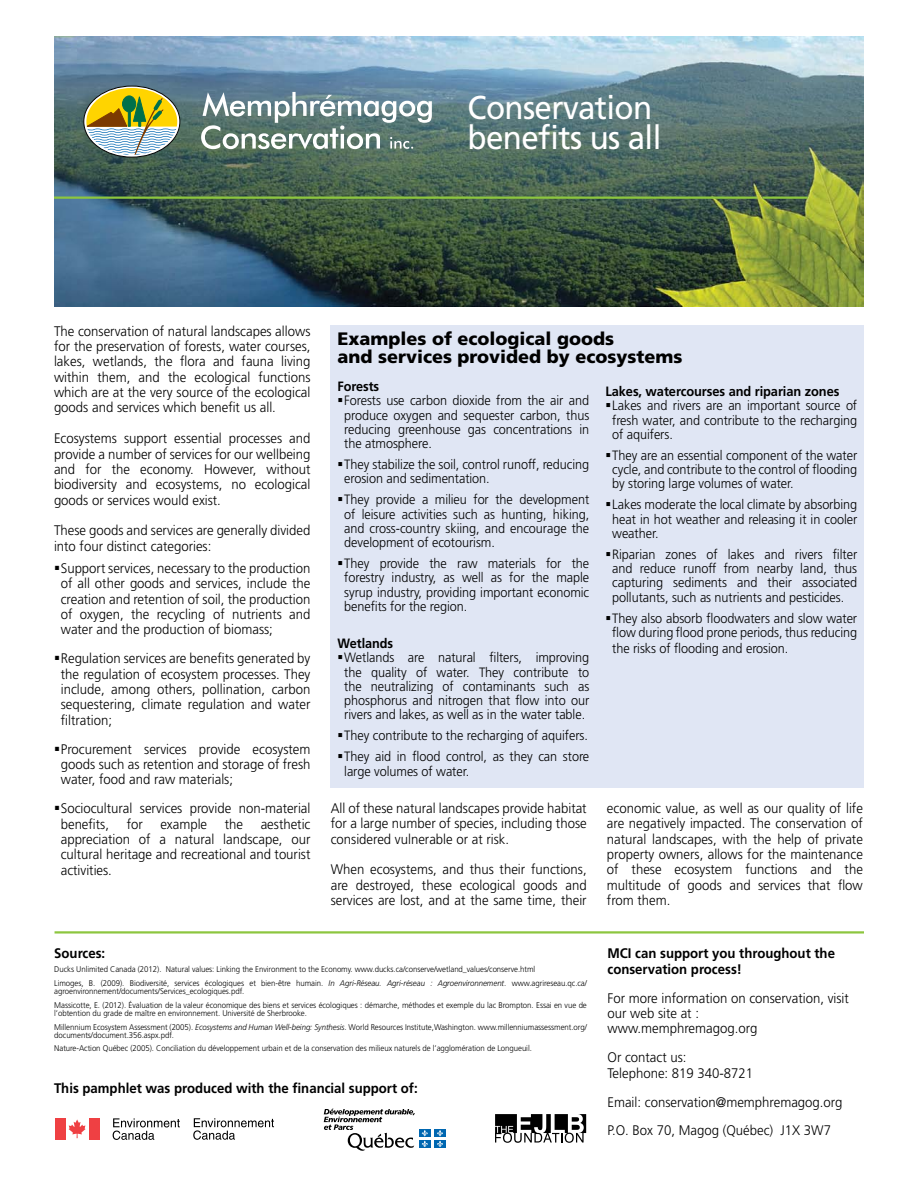
<style>
.page{position:relative;width:918px;height:1188px;background:#fff}
.page>*{position:absolute;margin:0;border:0;box-sizing:border-box;transform-origin:0 0}
.ti_titre{font:33px/30px "Frutiger LT Std";letter-spacing:-.02em;color:#fff;scale:.95 1}
.titre{font:900 18px/18px "Frutiger LT Std";color:#000}
.plain_texte{font:300 13.8px/15.3px "Frutiger LT Std";color:#000;text-align:justify;scale:.95 1}
.ti_titre-2{font:700 13.8px/15.3px "Frutiger LT Std";color:#000;scale:.95 1}
.t1{font:300 13.5px/14.2px "Frutiger LT Std";letter-spacing:-.005em;color:#000;text-align:justify;scale:.94 1}
.ti_titre-3{font:700 13.5px "Frutiger LT Std";letter-spacing:-.005em;color:#000;scale:.95 1}
.ti_titre-4{font:700 13.5px "Frutiger LT Std";letter-spacing:-.005em;color:#000;scale:.94 1}
.plain_texte-2{font:300 8.25px/8.2px "Frutiger LT Std";letter-spacing:-.005em;color:#000;scale:.95 1}
.s1{font-style:italic}
</style>
<div class="page">
<img style="left:54px;top:37px;width:810px;height:270px">
<hr style="left:54px;top:197px;width:703px;height:2px;background:#8dc63f">
<hr style="left:762px;top:197px;width:46px;height:2px;background:#8dc63f">
<div style="left:83px;top:86px;width:97px;height:72px;border:1px solid #000;border-radius:50%"></div>
<svg style="left:86px;top:88px;width:91px;height:67px"></svg>
<svg style="left:201px;top:92px;width:231px;height:57px"></svg>
<svg style="left:324px;top:1109px;width:91px;height:42px"></svg>
<div style="left:419px;top:1130px;width:12px;height:7px;background:#0067b1"></div>
<div style="left:434px;top:1130px;width:12px;height:7px;background:#0067b1"></div>
<div style="left:419px;top:1140px;width:12px;height:7px;background:#0067b1"></div>
<svg style="left:422px;top:1130px;width:6px;height:17px"></svg>
<div style="left:434px;top:1140px;width:12px;height:7px;background:#0067b1"></div>
<svg style="left:437px;top:1130px;width:6px;height:17px"></svg>
<svg style="left:495px;top:1114px;width:91px;height:29px"></svg>
<svg style="left:113px;top:1118px;width:67px;height:22px"></svg>
<svg style="left:193px;top:1118px;width:81px;height:22px"></svg>
<div style="left:55px;top:1118px;width:10px;height:22px;background:#ef4043"></div>
<div style="left:89px;top:1118px;width:10px;height:22px;background:#ef4043"></div>
<svg style="left:69px;top:1119px;width:17px;height:19px"></svg>
<div style="left:331px;top:325px;width:533px;height:462px;background:#e0e6f4"></div>
<hr style="left:55px;top:931px;width:809px;height:3px;background:#8dc63f">
<p class="ti_titre" style="left:468px;top:93px;width:206px">Conservation benefits us all</p>
<p class="plain_texte" style="left:54px;top:323px;width:272px">The conservation of natural landscapes allows for the preservation of forests, water courses, lakes, wetlands, the flora and fauna living within them, and the ecological functions which are at the very source of the ecological goods and services which benefit us all.</p>
<p class="plain_texte" style="left:54px;top:431px;width:272px">Ecosystems support essential processes and provide a number of services for our wellbeing and for the economy. However, without biodiversity and ecosystems, no ecological goods or services would exist.</p>
<p class="plain_texte" style="left:54px;top:523px;width:271px">These goods and services are generally divided into four distinct categories:</p>
<p class="plain_texte" style="left:61px;top:561px;width:264px">Support services, necessary to the production of all other goods and services, include the creation and retention of soil, the production of oxygen, the recycling of nutrients and water and the production of biomass;</p>
<p class="plain_texte" style="left:61px;top:651px;width:264px">Regulation services are benefits generated by the regulation of ecosystem processes. They include, among others, pollination, carbon sequestering, climate regulation and water filtration;</p>
<p class="plain_texte" style="left:61px;top:741px;width:264px">Procurement services provide ecosystem goods such as retention and storage of fresh water, food and raw materials;</p>
<p class="plain_texte" style="left:61px;top:801px;width:264px">Sociocultural services provide non-material benefits,</p>
<p class="plain_texte" style="left:127px;top:816px;width:18px">for</p>
<p class="plain_texte" style="left:160px;top:816px;width:51px">example</p>
<p class="plain_texte" style="left:225px;top:816px;width:21px">the</p>
<p class="plain_texte" style="left:61px;top:816px;width:264px;text-indent:200px">aesthetic appreciation of a natural landscape, our cultural heritage and recreational and tourist activities.</p>
<p class="titre" style="left:338px;top:330px;width:346px">Examples of ecological goods<br>and services provided by ecosystems</p>
<p class="ti_titre-4" style="left:338px;top:379px;width:46px">Forests</p>
<p class="t1" style="left:344px;top:394px;width:262px">Forests use carbon dioxide from the air and produce oxygen and sequester carbon, thus reducing greenhouse gas concentrations in the atmosphere.</p>
<p class="t1" style="left:344px;top:458px;width:262px">They stabilize the soil, control runoff, reducing erosion and sedimentation.</p>
<p class="t1" style="left:344px;top:493px;width:262px">They provide a milieu for the development of leisure activities such as hunting, hiking, and cross-country skiing, and encourage the development of ecotourism.</p>
<p class="t1" style="left:344px;top:557px;width:262px">They provide the raw materials for the forestry industry, as well as for the maple syrup industry, providing important economic benefits for the region.</p>
<p class="ti_titre-4" style="left:338px;top:635px;width:61px">Wetlands</p>
<p class="t1" style="left:344px;top:651px;width:262px">Wetlands are natural filters, improving the quality of water. They contribute to the neutralizing of contaminants such as phosphorus and nitrogen that flow into our rivers and lakes, as well as in the water table.</p>
<p class="t1" style="left:344px;top:729px;width:261px">They contribute to the recharging of aquifers.</p>
<p class="t1" style="left:344px;top:750px;width:262px">They aid in flood control, as they can store large volumes of water.</p>
<p class="ti_titre-3" style="left:605px;top:383px;width:248px">Lakes, watercourses and riparian zones</p>
<p class="t1" style="left:612px;top:399px;width:262px">Lakes and rivers are an important source of fresh water, and contribute to the recharging of aquifers.</p>
<p class="t1" style="left:612px;top:448px;width:262px">They are an essential component of the water cycle, and contribute to the control of flooding by storing large volumes of water.</p>
<p class="t1" style="left:612px;top:498px;width:262px">Lakes moderate the local climate by absorbing heat in hot weather and releasing it in cooler weather.</p>
<p class="t1" style="left:612px;top:547px;width:262px">Riparian zones of lakes and rivers filter and reduce runoff from nearby land, thus capturing sediments and their associated pollutants, such as nutrients and pesticides.</p>
<p class="t1" style="left:612px;top:611px;width:262px">They also absorb floodwaters and slow water flow during flood prone periods, thus reducing</p>
<p class="t1" style="left:612px;top:641px;width:189px">the risks of flooding and erosion.</p>
<p class="plain_texte" style="left:331px;top:801px;width:271px">All of these natural landscapes provide habitat for a large number of species, including those considered vulnerable or at risk.</p>
<p class="plain_texte" style="left:331px;top:862px;width:271px">When ecosystems, and thus their functions, are destroyed, these ecological goods and services are lost, and at the same time, their</p>
<p class="plain_texte" style="left:607px;top:801px;width:271px">economic value, as well as our quality of life are negatively impacted. The conservation of natural landscapes, with the help of private property owners, allows for the maintenance of these ecosystem functions and the multitude of goods and services that flow from them.</p>
<p class="ti_titre-2" style="left:54px;top:946px;width:55px">Sources:</p>
<p class="plain_texte-2" style="left:54px;top:965px;width:508px">Ducks Unlimited Canada (2012). Natural values: Linking the Environment to the Economy. www.ducks.ca/conserve/wetland_values/conserve.html</p>
<p class="plain_texte-2" style="left:54px;top:979px;width:562px">Limoges, B. (2009). Biodiversité, services écologiques et bien-être humain. <span class="s1">In Agri-Réseau. Agri-réseau : Agroenvironnement</span>. www.agrireseau.qc.ca/ agroenvironnement/documents/Services_ecologiques.pdf.</p>
<p class="plain_texte-2" style="left:54px;top:1001px;width:562px">Massicotte, E. (2012). Évaluation de la valeur économique des biens et services écologiques : démarche, méthodes et exemple du lac Brompton. Essai en vue de l’obtention du grade de maître en environnement. Université de Sherbrooke.</p>
<p class="plain_texte-2" style="left:54px;top:1023px;width:562px">Millennium Ecosystem Assessment (2005). <span class="s1">Ecosystems and Human Well-being: Synthesis</span>. World Resources Institute,Washington. www.millenniumassessment.org/ documents/document.356.aspx.pdf.</p>
<p class="plain_texte-2" style="left:54px;top:1045px;width:504px">Nature-Action Québec (2005). Conciliation du développement urbain et de la conservation des milieux naturels de l’agglomération de Longueuil.</p>
<p class="ti_titre-2" style="left:54px;top:1080px;width:384px">This pamphlet was produced with the financial support of:</p>
<p class="ti_titre-2" style="left:607px;top:946px;width:241px">MCI can support you throughout the conservation process!</p>
<p class="plain_texte" style="left:607px;top:990px;width:256px;text-align:left">For more information on conservation, visit our web site at : www.memphremagog.org</p>
<p class="plain_texte" style="left:607px;top:1050px;width:155px">Or contact us:<br>Telephone: 819 340-8721</p>
<p class="plain_texte" style="left:607px;top:1094px;width:249px">Email: conservation@memphremagog.org</p>
<p class="plain_texte" style="left:607px;top:1123px;width:237px">P.O. Box 70, Magog (Québec) J1X 3W7</p>
</div>
